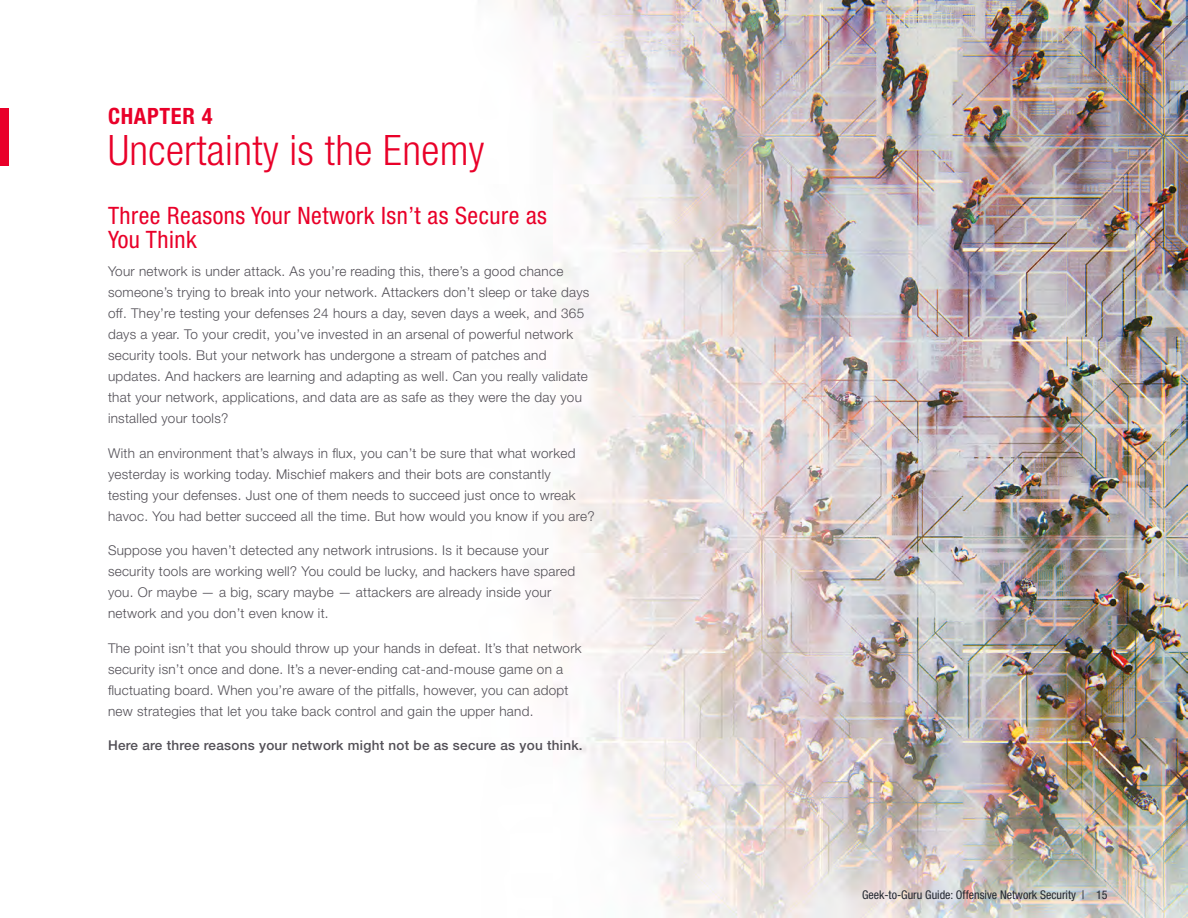
<style>
.page{position:relative;width:1188px;height:918px;background:#fff}
.page>*{position:absolute;margin:0;border:0;box-sizing:border-box;transform-origin:0 0}
.t1{font:300 condensed 42px "Helvetica Neue LT Std";letter-spacing:.01em;color:#e90029}
.t2{font:condensed 24px/24px "Helvetica Neue LT Std";letter-spacing:.02em;color:#e90029}
.t3{font:700 condensed 22.5px "Helvetica Neue LT Std";letter-spacing:.03em;color:#e90029}
.t4{font:300 13.5px/21px "Helvetica Neue LT Std";letter-spacing:.02em;color:#524f56}
.t5{font:500 13.5px "Helvetica Neue LT Std";letter-spacing:.02em;color:#524f56}
.t6{font:condensed 12px "Helvetica Neue LT Std";color:#222730}
</style>
<div class="page">
<img style="left:0;top:0;width:1188px;height:918px">
<div style="left:0;top:108px;width:9px;height:57px;background:#e90029"></div>
<h3 class="t3" style="left:108px;top:103px;width:106px">CHAPTER 4</h3>
<h1 class="t1" style="left:108px;top:126px;width:378px">Uncertainty is the Enemy</h1>
<h2 class="t2" style="left:108px;top:203px;width:440px">Three Reasons Your Network Isn’t as Secure as<br>You Think</h2>
<p class="t4" style="left:108px;top:260px;width:483px">Your network is under attack. As you’re reading this, there’s a good chance someone’s trying to break into your network. Attackers don’t sleep or take days off. They’re testing your defenses 24 hours a day, seven days a week, and 365 days a year. To your credit, you’ve invested in an arsenal of powerful network security tools. But your network has undergone a stream of patches and updates. And hackers are learning and adapting as well. Can you really validate that your network, applications, and data are as safe as they were the day you installed your tools?</p>
<p class="t4" style="left:108px;top:442px;width:488px">With an environment that’s always in flux, you can’t be sure that what worked yesterday is working today. Mischief makers and their bots are constantly<br>testing your defenses. Just one of them needs to succeed just once to wreak havoc. You had better succeed all the time. But how would you know if you are?</p>
<p class="t4" style="left:108px;top:539px;width:469px">Suppose you haven’t detected any network intrusions. Is it because your security tools are working well? You could be lucky, and hackers have spared you. Or maybe — a big, scary maybe — attackers are already inside your network and you don’t even know it.</p>
<p class="t4" style="left:108px;top:637px;width:475px">The point isn’t that you should throw up your hands in defeat. It’s that network security isn’t once and done. It’s a never-ending cat-and-mouse game on a fluctuating board. When you’re aware of the pitfalls, however, you can adopt new strategies that let you take back control and gain the upper hand.</p>
<p class="t5" style="left:108px;top:737px;width:476px">Here are three reasons your network might not be as secure as you think.</p>
<p class="t6" style="left:862px;top:887px;width:247px">Geek-to-Guru Guide: Offensive Network Security | 15</p>
</div>
